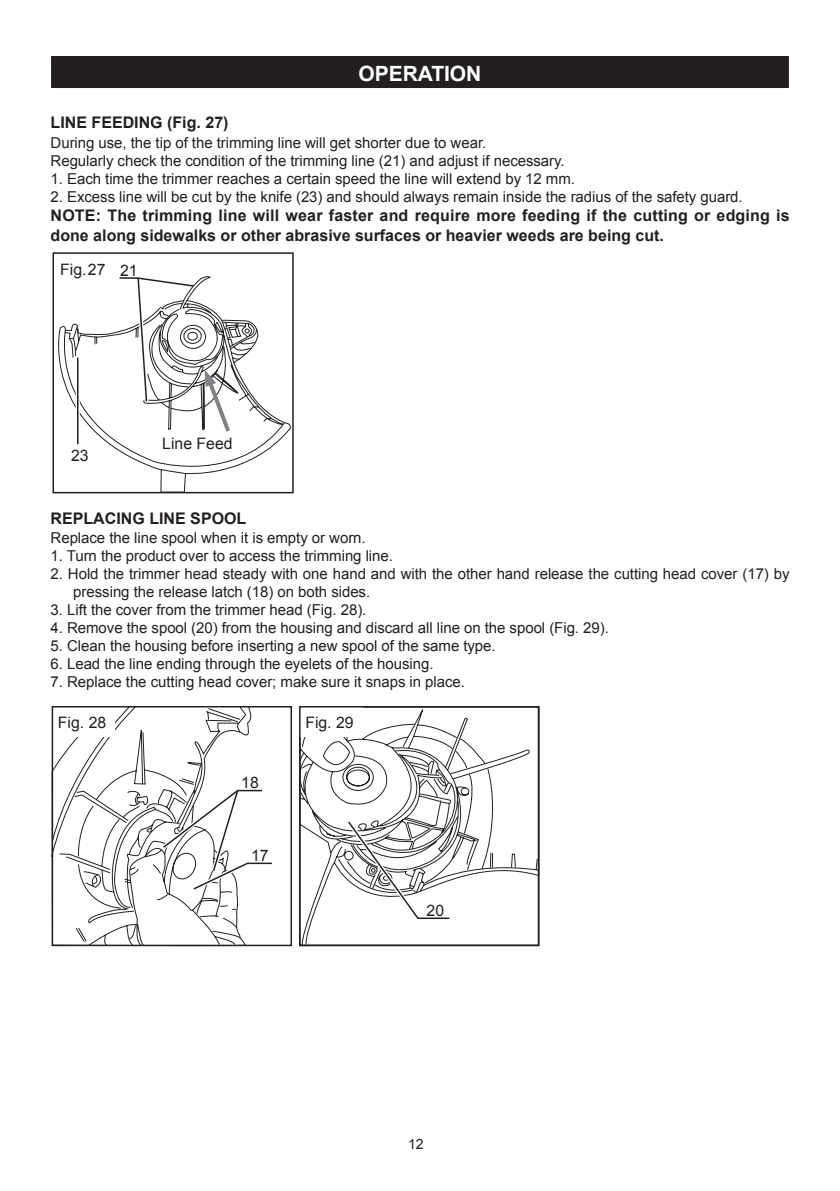
<style>
.page{position:relative;width:840px;height:1191px;background:#fff}
.page>*{position:absolute;margin:0;border:0;box-sizing:border-box;transform-origin:0 0}
.t1{font:700 21px "Arial";color:#fff}
.t2{font:700 16px/20px "Arial";color:#231f20}
.t3{font:15.8px "Arial";color:#231f20}
.t4{font:15px/18px "Arial";letter-spacing:-.005em;color:#231f20}
.t5{font:14px "Arial";color:#231f20}
</style>
<div class="page">
<div style="left:51px;top:56px;width:737px;height:32px;background:#231f20"></div>
<svg style="left:298px;top:709px;width:238px;height:194px"></svg>
<div style="left:298px;top:705px;width:64px;height:32px;background:#fff"></div>
<div style="left:299px;top:706px;width:240px;height:240px;border:2px solid #231f20"></div>
<svg style="left:343px;top:816px;width:107px;height:103px"></svg>
<svg style="left:51px;top:709px;width:203px;height:238px"></svg>
<svg style="left:51px;top:705px;width:195px;height:241px"></svg>
<div style="left:51px;top:705px;width:64px;height:32px;background:#fff"></div>
<div style="left:52px;top:706px;width:240px;height:240px;border:2px solid #231f20"></div>
<svg style="left:158px;top:785px;width:114px;height:109px"></svg>
<svg style="left:58px;top:302px;width:227px;height:175px"></svg>
<svg style="left:76px;top:357px;width:4px;height:87px"></svg>
<hr style="left:77px;top:357px;width:1px;height:87px;background:#231f20">
<svg style="left:204px;top:369px;width:29px;height:67px"></svg>
<div style="left:52px;top:252px;width:241px;height:241px;border:2px solid #231f20"></div>
<svg style="left:118px;top:277px;width:77px;height:128px"></svg>
<h1 class="t1" style="left:358px;top:59px;width:16px">OPER</h1>
<h1 class="t1" style="left:417px;top:59px;width:27px">ATION</h1>
<p class="t2" style="left:51px;top:113px;width:20px">LINE</p>
<p class="t2" style="left:91px;top:113px;width:21px">FEEDIN</p>
<p class="t2" style="left:150px;top:113px;width:80px">G (Fig. 27)</p>
<p class="t4" style="left:51px;top:133px;width:515px">During use, the tip of the trimming line will get shorter due to wear.<br>Regularly check the condition of the trimming line (21) and adjust if necessary.</p>
<p class="t4" style="left:51px;top:169px;width:525px">1. Each time the trimmer reaches a certain speed the line will extend by 12 mm.</p>
<p class="t4" style="left:51px;top:187px;width:693px">2. Excess line will be cut by the knife (23) and should always remain inside the radius of the safety guard.</p>
<p class="t2" style="left:51px;top:205px;width:12px">NOTE</p>
<p class="t2" style="left:51px;top:205px;width:740px;text-indent:45px">: The trimming line will wear faster and require more feeding if the cutting or edging is done along sidewalks or other abrasive surfaces or heavier weeds are being cut.</p>
<p class="t3" style="left:60px;top:259px;width:47px">Fig.27</p>
<p class="t3" style="left:120px;top:260px;width:19px">21</p>
<p class="t3" style="left:71px;top:444px;width:19px">23</p>
<p class="t3" style="left:162px;top:433px;width:72px">Line Feed</p>
<p class="t2" style="left:51px;top:508px;width:12px">REP</p>
<p class="t2" style="left:83px;top:508px;width:85px">LACIN G LINE</p>
<p class="t2" style="left:190px;top:508px;width:13px">SPOO</p>
<p class="t2" style="left:236px;top:508px;width:11px">L</p>
<p class="t4" style="left:51px;top:528px;width:316px">Replace the line spool when it is empty or worn.</p>
<p class="t4" style="left:51px;top:546px;width:344px">1. Turn the product over to access the trimming line.</p>
<p class="t4" style="left:73px;top:564px;width:717px;text-indent:-23px">2. Hold the trimmer head steady with one hand and with the other hand release the cutting head cover (17) by pressing the release latch (18) on both sides.</p>
<p class="t4" style="left:51px;top:600px;width:317px">3. Lift the cover from the trimmer head (Fig. 28).</p>
<p class="t4" style="left:51px;top:618px;width:559px">4. Remove the spool (20) from the housing and discard all line on the spool (Fig. 29).</p>
<p class="t4" style="left:51px;top:636px;width:446px">5. Clean the housing before inserting a new spool of the same type.</p>
<p class="t4" style="left:51px;top:654px;width:384px">6. Lead the line ending through the eyelets of the housing.</p>
<p class="t4" style="left:51px;top:672px;width:415px">7. Replace the cutting head cover; make sure it snaps in place.</p>
<p class="t3" style="left:305px;top:712px;width:50px">Fig. 29</p>
<p class="t3" style="left:58px;top:712px;width:50px">Fig. 28</p>
<p class="t3" style="left:241px;top:772px;width:19px">18</p>
<p class="t3" style="left:251px;top:845px;width:19px">17</p>
<p class="t3" style="left:426px;top:899px;width:19px">20</p>
<p class="t5" style="left:408px;top:1135px;width:17px">12</p>
</div>
